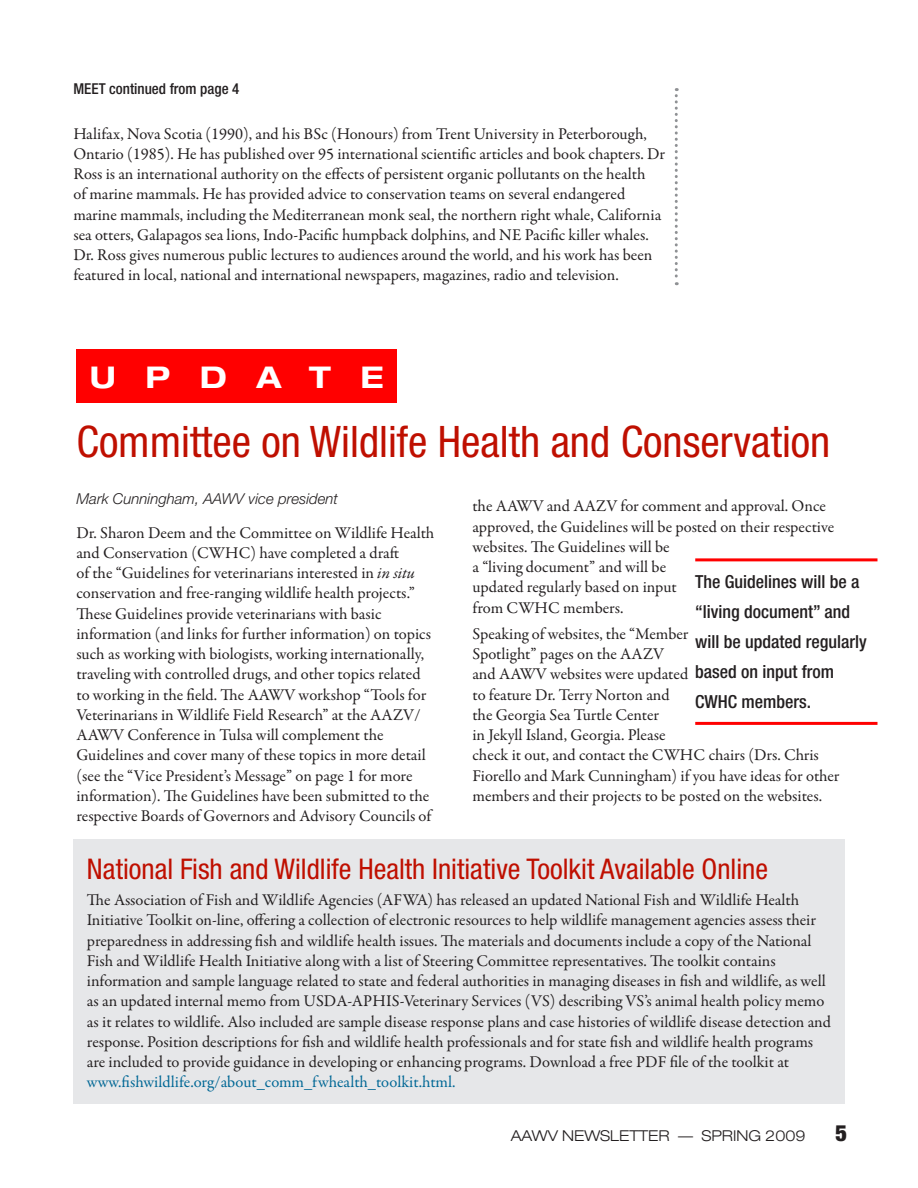
<style>
.page{position:relative;width:918px;height:1188px;background:#fff}
.page>*{position:absolute;margin:0;border:0;box-sizing:border-box;transform-origin:0 0}
.H1_HelThinRed{font:condensed 43.5px "Helvetica Neue";color:#bf0f00}
.t1{font:700 expanded 30px "Helvetica Neue";letter-spacing:.98em;color:#fff}
.H2_HelThinRed{font:condensed 28.5px "Helvetica Neue";color:#bf0f00}
.t2{font:900 condensed 22.5px "Helvetica Neue";color:#231f20}
.t3{font:500 condensed 18px/30px "Helvetica Neue";color:#231f20}
.body_text{font:16.5px/20.2px "Garamond Premr Pro";color:#231f20}
.AU_byline{font:italic 300 15px "Helvetica Neue";color:#231f20}
.t4{font:300 expanded 15px "Helvetica Neue";color:#231f20}
.continued{font:500 condensed 15px "Helvetica Neue";color:#231f20}
.s1{font-style:italic}
.s2{font-family:"Helvetica Neue";font-weight:500;font-stretch:condensed;font-size:18px}
.s3{color:#006795}
</style>
<div class="page">
<svg style="left:675px;top:88px;width:3px;height:197px"></svg>
<div style="left:76px;top:349px;width:321px;height:54px;background:#f00"></div>
<div style="left:73px;top:840px;width:772px;height:264px;background:#e6e7e9"></div>
<hr style="left:695px;top:558px;width:183px;height:3px;background:#f00">
<hr style="left:695px;top:722px;width:183px;height:3px;background:#f00">
<p class="continued" style="left:73px;top:80px;width:167px">MEET continued from page 4</p>
<p class="body_text" style="left:73px;top:124px;width:593px">Halifax, Nova Scotia (1990), and his BSc (Honours) from Trent University in Peterborough, Ontario (1985). He has published over 95 international scientific articles and book chapters. Dr Ross is an international authority on the effects of persistent organic pollutants on the health<br>of marine mammals. He has provided advice to conservation teams on several endangered marine mammals, including the Mediterranean monk seal, the northern right whale, California sea otters, Galapagos sea lions, Indo-Pacific humpback dolphins, and NE Pacific killer whales.<br>Dr. Ross gives numerous public lectures to audiences around the world, and his work has been featured in local, national and international newspapers, magazines, radio and television.</p>
<p class="t1" style="left:90px;top:358px;width:295px">UPDATE</p>
<p class="H1_HelThinRed" style="left:76px;top:417px;width:755px">Committee on Wildlife Health and Conservation</p>
<p class="AU_byline" style="left:76px;top:490px;width:263px">Mark Cunningham, AAWV vice president</p>
<p class="body_text" style="left:76px;top:523px;width:359px">Dr. Sharon Deem and the Committee on Wildlife Health and Conservation (CWHC) have completed a draft<br>of the “Guidelines for veterinarians interested in <span class="s1">in situ </span>conservation and free-ranging wildlife health projects.” These Guidelines provide veterinarians with basic information (and links for further information) on topics such as working with biologists, working internationally, traveling with controlled drugs, and other topics related to working in the field. The AAWV workshop “Tools for Veterinarians in Wildlife Field Research” at the AAZV/ AAWV Conference in Tulsa will complement the Guidelines and cover many of these topics in more detail (see the “Vice President’s Message” on page 1 for more information). The Guidelines have been submitted to the respective Boards of Governors and Advisory Councils of</p>
<p class="body_text" style="left:472px;top:497px;width:363px">the AAWV and AAZV for comment and approval. Once approved, the Guidelines will be posted on their respective websites. The Guidelines will be<br>a “living document” and will be<br>updated regularly based on input<br>from CWHC members.</p>
<p class="body_text" style="left:472px;top:624px;width:369px">Speaking of websites, the “Member<br>Spotlight” pages on the AAZV<br>and AAWV websites were updated <span class="s2">based on input from </span>to feature Dr. Terry Norton and<br>the Georgia Sea Turtle Center<br>in Jekyll Island, Georgia. Please<br>check it out, and contact the CWHC chairs (Drs. Chris Fiorello and Mark Cunningham) if you have ideas for other members and their projects to be posted on the websites.</p>
<h2 class="t3" style="left:695px;top:567px;width:173px">The Guidelines will be a “living document” and will be updated regularly</h2>
<h2 class="t3" style="left:695px;top:687px;width:117px">CWHC members.</h2>
<p class="H2_HelThinRed" style="left:87px;top:852px;width:683px">National Fish and Wildlife Health Initiative Toolkit Available Online</p>
<p class="body_text" style="left:87px;top:890px;width:746px">The Association of Fish and Wildlife Agencies (AFWA) has released an updated National Fish and Wildlife Health Initiative Toolkit on-line, offering a collection of electronic resources to help wildlife management agencies assess their preparedness in addressing fish and wildlife health issues. The materials and documents include a copy of the National Fish and Wildlife Health Initiative along with a list of Steering Committee representatives. The toolkit contains information and sample language related to state and federal authorities in managing diseases in fish and wildlife, as well as an updated internal memo from USDA-APHIS-Veterinary Services (VS) describing VS’s animal health policy memo as it relates to wildlife. Also included are sample disease response plans and case histories of wildlife disease detection and response. Position descriptions for fish and wildlife health professionals and for state fish and wildlife health programs are included to provide guidance in developing or enhancing programs. Download a free PDF file of the toolkit at <span class="s3">www.fishwildlife.org/about_comm_fwhealth_toolkit.html.</span></p>
<p class="t4" style="left:511px;top:1127px;width:296px">AAWV NEWSLETTER — SPRING 2009</p>
<h3 class="t2" style="left:835px;top:1119px;width:13px">5</h3>
</div>
